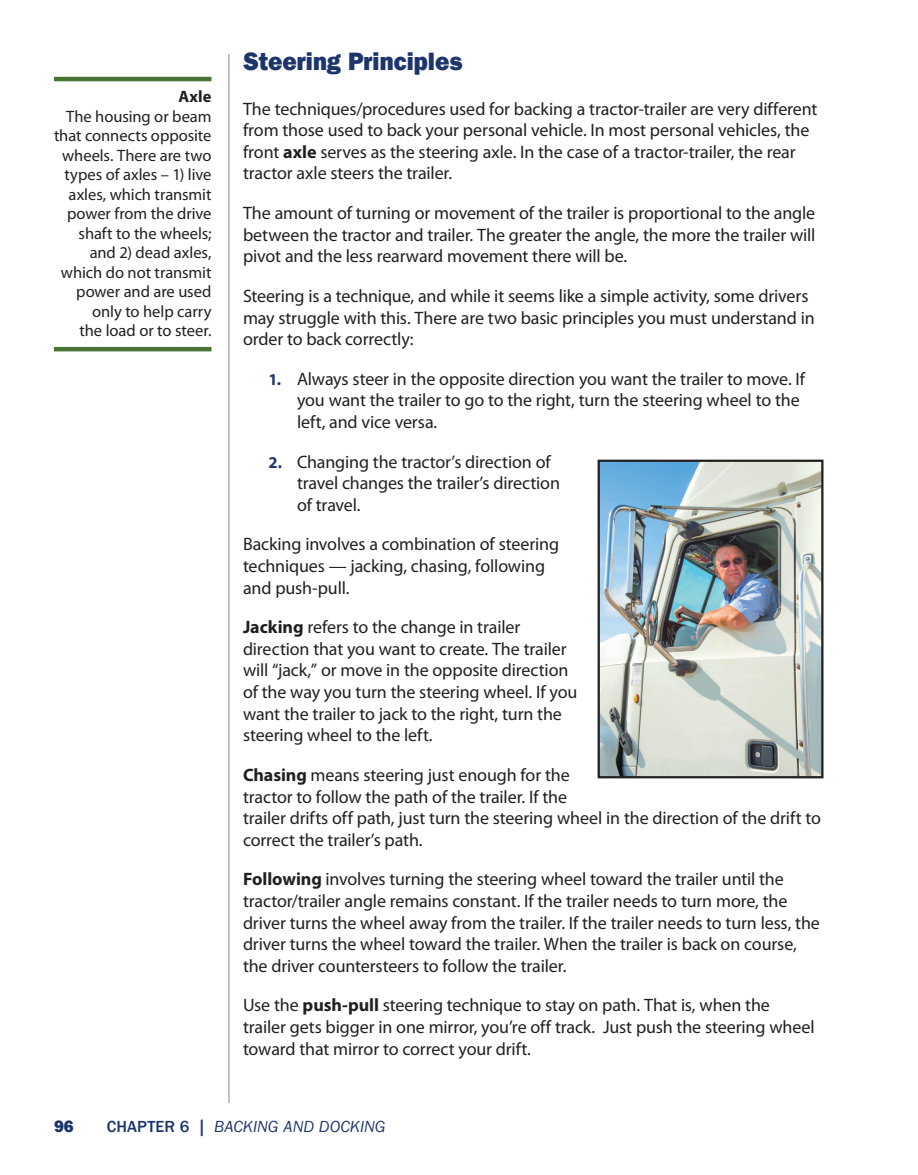
<style>
.page{position:relative;width:918px;height:1175px;background:#fff}
.page>*{position:absolute;margin:0;border:0;box-sizing:border-box;transform-origin:0 0}
.t1{font:800 25.2px "Franklin Gothic LT Pro";color:#1c366c;scale:.95 1}
.t2{font:18px/21.6px "Myriad Pro";letter-spacing:-.01em;color:#231f20}
.t3{font:16.5px/19.5px "Myriad Pro";color:#231f20;text-align:right}
.t4{font:italic 16.5px "Franklin Gothic LT Pro";color:#1c366c}
.t5{font:700 16.5px "Myriad Pro";color:#231f20}
.t6{font:800 16.5px "Franklin Gothic LT Pro";color:#1c366c}
.s1{font-weight:700}
.s2{font-weight:700;font-size:16.5px;color:#1c366c}
.s3{font-weight:500;font-style:normal}
</style>
<div class="page">
<hr style="left:228px;top:54px;width:2px;height:1048px;background:#939598">
<hr style="left:54px;top:77px;width:158px;height:4px;background:#487536">
<hr style="left:54px;top:347px;width:158px;height:4px;background:#487536">
<img style="left:601px;top:462px;width:220px;height:313px">
<div style="left:598px;top:459px;width:226px;height:319px;border:2px solid #231f20"></div>
<p class="t5" style="left:178px;top:86px;width:35px">Axle</p>
<p class="t3" style="left:54px;top:106px;width:159px">The housing or beam that connects opposite wheels. There are two types of axles – 1) live axles, which transmit power from the drive shaft to the wheels; and 2) dead axles, which do not transmit power and are used only to help carry<br>the load or to steer.</p>
<h1 class="t1" style="left:243px;top:47px;width:232px">Steering Principles</h1>
<p class="t2" style="left:243px;top:97px;width:576px">The techniques/procedures used for backing a tractor-trailer are very different from those used to back your personal vehicle. In most personal vehicles, the front <span class="s1">axle</span> serves as the steering axle. In the case of a tractor-trailer, the rear tractor axle steers the trailer.</p>
<p class="t2" style="left:243px;top:202px;width:574px;text-align:justify">The amount of turning or movement of the trailer is proportional to the angle between the tractor and trailer. The greater the angle, the more the trailer will pivot and the less rearward movement there will be.</p>
<p class="t2" style="left:243px;top:285px;width:573px">Steering is a technique, and while it seems like a simple activity, some drivers may struggle with this. There are two basic principles you must understand in order to back correctly:</p>
<p class="t2" style="left:297px;top:367px;width:510px;text-indent:-28px"><span class="s2">1.</span> Always steer in the opposite direction you want the trailer to move. If you want the trailer to go to the right, turn the steering wheel to the left, and vice versa.</p>
<p class="t2" style="left:297px;top:450px;width:265px;text-indent:-28px"><span class="s2">2.</span> Changing the tractor’s direction of travel changes the trailer’s direction of travel.</p>
<p class="t2" style="left:243px;top:533px;width:318px">Backing involves a combination of steering techniques — jacking, chasing, following and push-pull.</p>
<p class="t2" style="left:243px;top:616px;width:336px"><span class="s1">Jacking</span> refers to the change in trailer direction that you want to create. The trailer will “jack,” or move in the opposite direction of the way you turn the steering wheel. If you want the trailer to jack to the right, turn the steering wheel to the left.</p>
<p class="t2" style="left:243px;top:763px;width:580px"><span class="s1">Chasing</span> means steering just enough for the<br>tractor to follow the path of the trailer. If the<br>trailer drifts off path, just turn the steering wheel in the direction of the drift to correct the trailer’s path.</p>
<p class="t2" style="left:243px;top:868px;width:578px"><span class="s1">Following</span> involves turning the steering wheel toward the trailer until the tractor/trailer angle remains constant. If the trailer needs to turn more, the driver turns the wheel away from the trailer. If the trailer needs to turn less, the driver turns the wheel toward the trailer. When the trailer is back on course, the driver countersteers to follow the trailer.</p>
<p class="t2" style="left:243px;top:994px;width:573px">Use the <span class="s1">push-pull</span> steering technique to stay on path. That is, when the trailer gets bigger in one mirror, you’re off track. Just push the steering wheel toward that mirror to correct your drift.</p>
<p class="t6" style="left:54px;top:1116px;width:21px">96</p>
<p class="t4" style="left:107px;top:1117px;width:280px"><span class="s3">CHAPTER 6 |</span> BACKING AND DOCKING</p>
</div>
